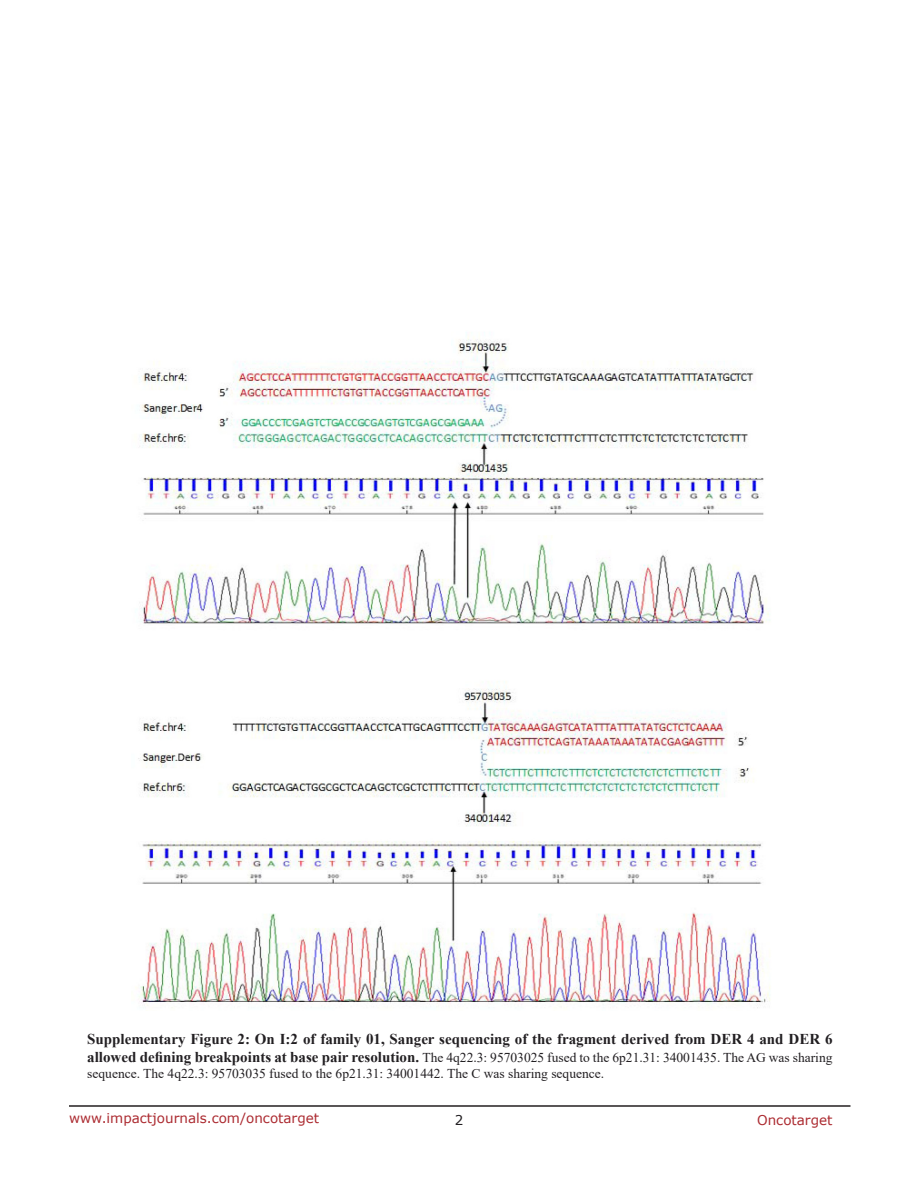
<style>
.page{position:relative;width:918px;height:1188px;background:#fff}
.page>*{position:absolute;margin:0;border:0;box-sizing:border-box;transform-origin:0 0}
.FigureText{font:700 15px "Times New Roman";color:#221f22}
.FigureText-2{font:13.5px/16.2px "Times New Roman";color:#221f22}
.t1{font:13.5px "Verdana";color:#ac2b31}
.t2{font:13.5px "Verdana";color:#221f22}
.s1{font-weight:700;font-size:15px}
</style>
<div class="page">
<hr style="left:69px;top:1105px;width:781px;height:2px;background:#231f20">
<img style="left:135px;top:336px;width:635px;height:672px">
<p class="FigureText" style="left:87px;top:1028px;width:747px">Supplementary Figure 2: On I:2 of family 01, Sanger sequencing of the fragment derived from DER 4 and DER 6</p>
<p class="FigureText-2" style="left:87px;top:1049px;width:747px"><span class="s1">allowed defining breakpoints at base pair resolution.</span> The 4q22.3: 95703025 fused to the 6p21.31: 34001435. The AG was sharing sequence. The 4q22.3: 95703035 fused to the 6p21.31: 34001442. The C was sharing sequence.</p>
<p class="t1" style="left:69px;top:1109px;width:252px">www.impactjournals.com/oncotarget</p>
<p class="t2" style="left:455px;top:1111px;width:10px">2</p>
<p class="t1" style="left:757px;top:1111px;width:77px">Oncotarget</p>
</div>
